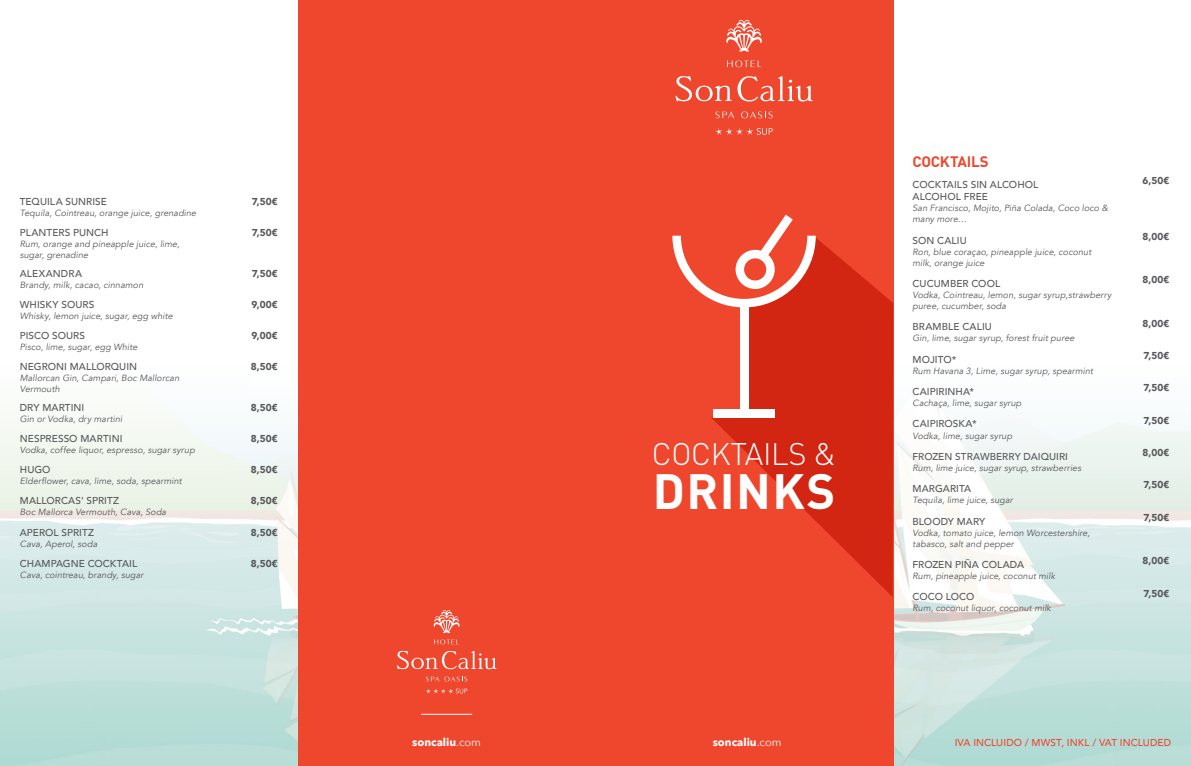
<style>
.page{position:relative;width:1191px;height:766px;background:#fff}
.page>*{position:absolute;margin:0;border:0;box-sizing:border-box;transform-origin:0 0}
.t1{font:700 48.9px "DIN Pro";letter-spacing:.03em;color:#fff}
.t2{font:300 30.8px "DIN Pro";letter-spacing:-.01em;color:#fff}
.t3{font:700 15px "DIN Pro";letter-spacing:-.015em;color:#ef472e}
.t4{font:700 11px "Avenir Next";color:#fff}
.t5{font:500 10px/12px "Avenir";letter-spacing:.005em;color:#57585a}
.t6{font:900 10px "Avenir";letter-spacing:.005em;color:#57585a}
.t7{font:500 10px "Avenir";letter-spacing:.005em;color:#ef472e}
.t8{font:500 10px "Avenir";letter-spacing:-.015em;color:#57585a}
.t9{font:italic 9px/11px "Avenir";letter-spacing:.01em;color:#57585a}
.s1{font-weight:400}
</style>
<div class="page">
<img style="left:893px;top:247px;width:298px;height:518px">
<img style="left:0;top:422px;width:298px;height:343px">
<div style="left:298px;top:0;width:595px;height:765px;background:#ef472e"></div>
<svg style="left:711px;top:235px;width:182px;height:362px;fill:#d22512"></svg>
<div style="left:740px;top:305px;width:8px;height:108px;background:#fff"></div>
<div style="left:713px;top:409px;width:61px;height:8px;background:#fff"></div>
<svg style="left:672px;top:214px;width:143px;height:93px"></svg>
<hr style="left:421px;top:713px;width:51px;height:1px;background:#fff">
<svg style="left:675px;top:76px;width:137px;height:26px"></svg>
<svg style="left:715px;top:111px;width:19px;height:7px"></svg>
<svg style="left:741px;top:111px;width:31px;height:7px"></svg>
<svg style="left:727px;top:60px;width:34px;height:7px"></svg>
<svg style="left:726px;top:20px;width:36px;height:32px"></svg>
<svg style="left:715px;top:128px;width:57px;height:7px"></svg>
<svg style="left:397px;top:650px;width:99px;height:19px"></svg>
<svg style="left:426px;top:676px;width:41px;height:5px"></svg>
<svg style="left:434px;top:639px;width:23px;height:5px"></svg>
<svg style="left:434px;top:610px;width:25px;height:23px"></svg>
<svg style="left:426px;top:688px;width:41px;height:5px"></svg>
<p class="t5" style="left:20px;top:195px;width:89px">TEQUILA SUNRISE</p>
<p class="t9" style="left:20px;top:207px;width:178px">Tequila, Cointreau, orange juice, grenadine</p>
<p class="t6" style="left:252px;top:193px;width:28px">7,50€</p>
<h3 class="t3" style="left:912px;top:151px;width:78px">COCKTAILS</h3>
<p class="t5" style="left:912px;top:178px;width:127px">COCKTAILS SIN ALCOHOL<br>ALCOHOL FREE</p>
<p class="t9" style="left:912px;top:203px;width:197px">San Francisco, Mojito, Piña Colada, Coco loco &amp; many more…</p>
<p class="t6" style="left:1142px;top:172px;width:29px">6,50€</p>
<p class="t5" style="left:20px;top:226px;width:90px">PLANTERS PUNCH</p>
<p class="t9" style="left:20px;top:239px;width:161px">Rum, orange and pineapple juice, lime, sugar, grenadine</p>
<p class="t6" style="left:252px;top:224px;width:28px">7,50€</p>
<p class="t5" style="left:20px;top:266px;width:64px">ALEXANDRA</p>
<p class="t9" style="left:20px;top:279px;width:125px">Brandy, milk, cacao, cinnamon</p>
<p class="t6" style="left:252px;top:264px;width:28px">7,50€</p>
<p class="t5" style="left:20px;top:298px;width:76px">WHISKY SOURS</p>
<p class="t9" style="left:20px;top:310px;width:154px">Whisky, lemon juice, sugar, egg white</p>
<p class="t6" style="left:251px;top:296px;width:28px">9,00€</p>
<p class="t5" style="left:20px;top:329px;width:67px">PISCO SOURS</p>
<p class="t9" style="left:20px;top:341px;width:119px">Pisco, lime, sugar, egg White</p>
<p class="t6" style="left:251px;top:327px;width:28px">9,00€</p>
<p class="t5" style="left:20px;top:360px;width:119px">NEGRONI MALLORQUIN</p>
<p class="t9" style="left:20px;top:373px;width:161px">Mallorcan Gin, Campari, Boc Mallorcan<br>Vermouth</p>
<p class="t6" style="left:251px;top:358px;width:29px">8,50€</p>
<p class="t5" style="left:20px;top:400px;width:66px">DRY MARTINI</p>
<p class="t9" style="left:20px;top:413px;width:104px">Gin or Vodka, dry martini</p>
<p class="t6" style="left:251px;top:398px;width:29px">8,50€</p>
<p class="t5" style="left:20px;top:432px;width:104px">NESPRESSO MARTINI</p>
<p class="t9" style="left:20px;top:444px;width:176px">Vodka, coffee liquor, espresso, sugar syrup</p>
<p class="t6" style="left:251px;top:430px;width:29px">8,50€</p>
<p class="t5" style="left:20px;top:463px;width:32px">HUGO</p>
<p class="t9" style="left:20px;top:475px;width:163px">Elderflower, cava, lime, soda, spearmint</p>
<p class="t6" style="left:251px;top:461px;width:29px">8,50€</p>
<p class="t5" style="left:20px;top:494px;width:101px">MALLORCAS’ SPRITZ</p>
<p class="t9" style="left:20px;top:507px;width:148px">Boc Mallorca Vermouth, Cava, Soda</p>
<p class="t6" style="left:251px;top:492px;width:29px">8,50€</p>
<p class="t5" style="left:20px;top:525px;width:76px">APEROL SPRITZ</p>
<p class="t9" style="left:20px;top:538px;width:79px">Cava, Aperol, soda</p>
<p class="t6" style="left:251px;top:523px;width:29px">8,50€</p>
<h2 class="t2" style="left:652px;top:433px;width:186px">COCKTAILS &amp;</h2>
<h1 class="t1" style="left:652px;top:457px;width:184px">DRINKS</h1>
<p class="t5" style="left:912px;top:233px;width:56px">SON CALIU</p>
<p class="t9" style="left:912px;top:246px;width:180px">Ron, blue coraçao, pineapple juice, coconut milk, orange juice</p>
<p class="t6" style="left:1142px;top:228px;width:28px">8,00€</p>
<p class="t5" style="left:912px;top:277px;width:89px">CUCUMBER COOL</p>
<p class="t9" style="left:912px;top:289px;width:200px">Vodka, Cointreau, lemon, sugar syrup,strawberry puree, cucumber, soda</p>
<p class="t6" style="left:1142px;top:271px;width:28px">8,00€</p>
<p class="t5" style="left:912px;top:320px;width:81px">BRAMBLE CALIU</p>
<p class="t9" style="left:912px;top:333px;width:163px">Gin, lime, sugar syrup, forest fruit puree</p>
<p class="t6" style="left:1142px;top:314px;width:28px">8,00€</p>
<p class="t5" style="left:912px;top:352px;width:45px">MOJITO*</p>
<p class="t9" style="left:912px;top:365px;width:182px">Rum Havana 3, Lime, sugar syrup, spearmint</p>
<p class="t6" style="left:1143px;top:347px;width:28px">7,50€</p>
<p class="t5" style="left:912px;top:385px;width:63px">CAIPIRINHA*</p>
<p class="t9" style="left:912px;top:397px;width:110px">Cachaça, lime, sugar syrup</p>
<p class="t6" style="left:1143px;top:379px;width:28px">7,50€</p>
<p class="t5" style="left:912px;top:417px;width:66px">CAIPIROSKA*</p>
<p class="t9" style="left:912px;top:430px;width:101px">Vodka, lime, sugar syrup</p>
<p class="t6" style="left:1143px;top:411px;width:28px">7,50€</p>
<p class="t5" style="left:912px;top:449px;width:157px">FROZEN STRAWBERRY DAIQUIRI</p>
<p class="t9" style="left:912px;top:462px;width:170px">Rum, lime juice, sugar syrup, strawberries</p>
<p class="t6" style="left:1142px;top:444px;width:28px">8,00€</p>
<p class="t5" style="left:912px;top:482px;width:60px">MARGARITA</p>
<p class="t9" style="left:912px;top:494px;width:102px">Tequila, lime juice, sugar</p>
<p class="t6" style="left:1143px;top:476px;width:28px">7,50€</p>
<p class="t5" style="left:912px;top:514px;width:74px">BLOODY MARY</p>
<p class="t9" style="left:912px;top:527px;width:179px">Vodka, tomato juice, lemon Worcestershire, tabasco, salt and pepper</p>
<p class="t6" style="left:1143px;top:508px;width:28px">7,50€</p>
<p class="t5" style="left:20px;top:556px;width:119px">CHAMPAGNE COCKTAIL</p>
<p class="t9" style="left:20px;top:569px;width:125px">Cava, cointreau, brandy, sugar</p>
<p class="t6" style="left:251px;top:554px;width:29px">8,50€</p>
<p class="t5" style="left:912px;top:557px;width:113px">FROZEN PIÑA COLADA</p>
<p class="t9" style="left:912px;top:570px;width:144px">Rum, pineapple juice, coconut milk</p>
<p class="t6" style="left:1142px;top:552px;width:28px">8,00€</p>
<p class="t8" style="left:912px;top:588px;width:63px">COCO LOCO</p>
<p class="t9" style="left:912px;top:602px;width:140px">Rum, coconut liquor, coconut milk</p>
<p class="t6" style="left:1143px;top:584px;width:28px">7,50€</p>
<p class="t4" style="left:412px;top:732px;width:70px">soncaliu<span class="s1">.com</span></p>
<p class="t4" style="left:712px;top:732px;width:70px">soncaliu<span class="s1">.com</span></p>
<p class="t7" style="left:954px;top:733px;width:218px">IVA INCLUIDO / MWST, INKL / VAT INCLUDED</p>
</div>
